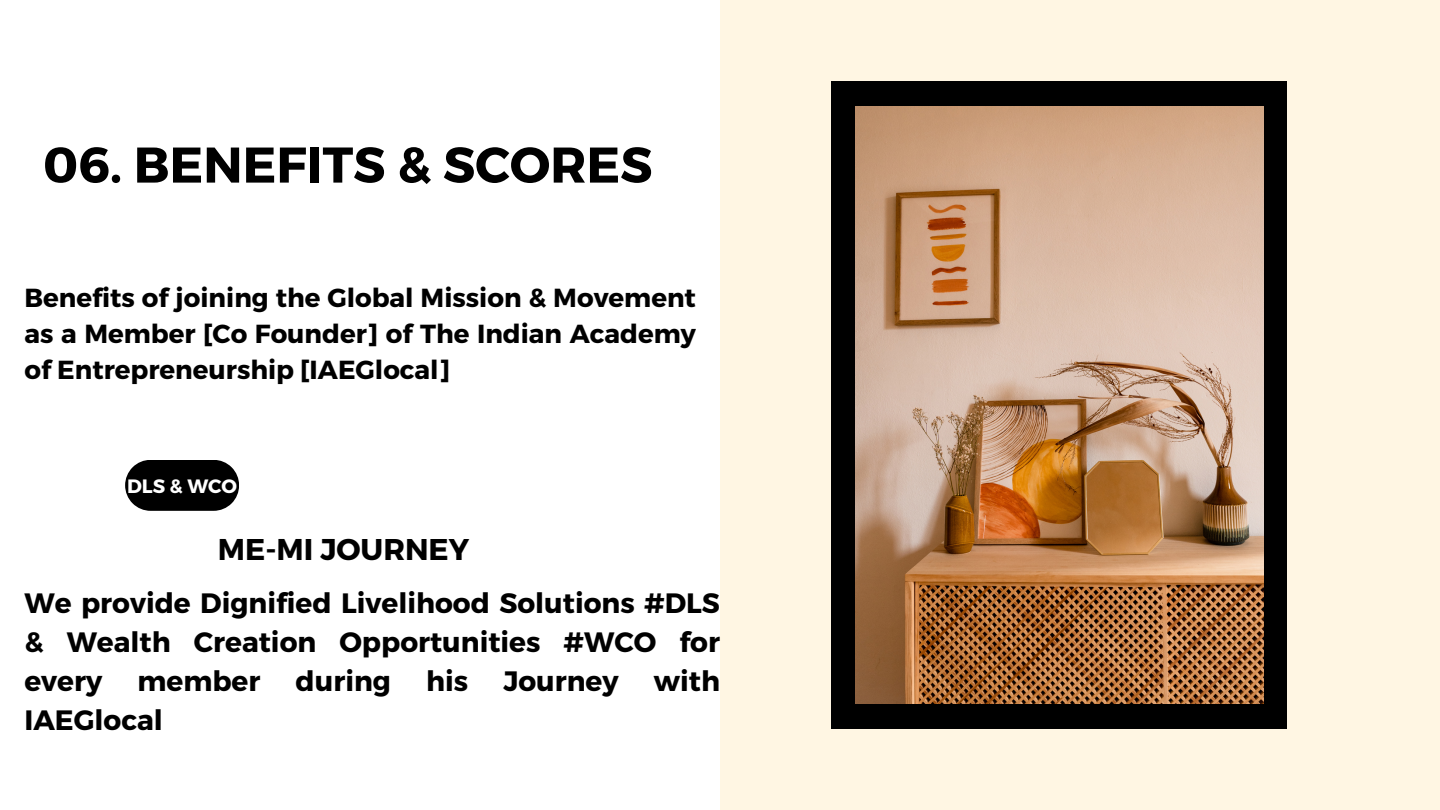
<style>
.page{position:relative;width:1440px;height:810px;background:#fff}
.page>*{position:absolute;margin:0;border:0;box-sizing:border-box;transform-origin:0 0}
.t1{font:700 50.1px "Montserrat";color:#000}
.t2{font:700 30px "Montserrat";color:#000}
.t3{font:700 28px/39px "Montserrat";color:#000;text-align:justify}
.t4{font:700 26.1px/36px "Montserrat";color:#000;text-align:justify}
.t5{font:700 19.3px "Montserrat";color:#fff}
</style>
<div class="page">
<div style="left:720px;top:0;width:720px;height:810px;background:#fff6e3"></div>
<div style="left:832px;top:81px;width:455px;height:647px;background:#000"></div>
<img style="left:856px;top:106px;width:408px;height:597px">
<svg style="left:125px;top:460px;width:114px;height:51px;background:#191919"></svg>
<h1 class="t1" style="left:43px;top:132px;width:611px">06. BENEFITS &amp; SCORES</h1>
<h3 class="t4" style="left:24px;top:279px;width:673px">Benefits of joining the Global Mission &amp; Movement as a Member [Co Founder] of The Indian Academy of Entrepreneurship [IAEGlocal]</h3>
<h2 class="t5" style="left:127px;top:473px;width:112px">DLS &amp; WCO</h2>
<h4 class="t2" style="left:218px;top:530px;width:253px">ME-MI JOURNEY</h4>
<p class="t3" style="left:24px;top:582px;width:697px">We provide Dignified Livelihood Solutions #DLS &amp; Wealth Creation Opportunities #WCO for every</p>
<p class="t3" style="left:138px;top:660px;width:124px">member</p>
<p class="t3" style="left:296px;top:660px;width:97px">during</p>
<p class="t3" style="left:426px;top:660px;width:44px">his</p>
<p class="t3" style="left:503px;top:660px;width:117px">Journey</p>
<p class="t3" style="left:654px;top:660px;width:68px">with</p>
<p class="t3" style="left:24px;top:699px;width:140px">IAEGlocal</p>
</div>
